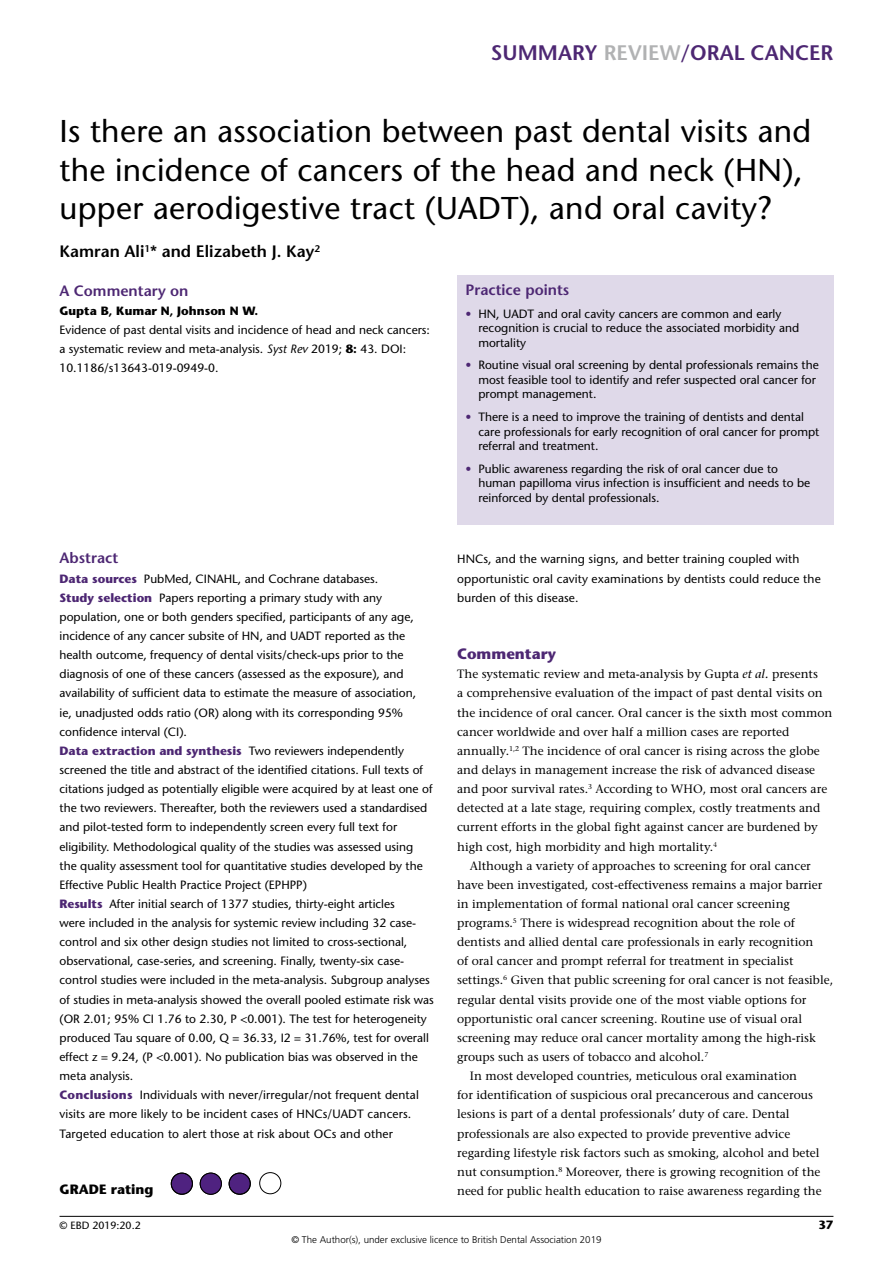
<style>
.page{position:relative;width:893px;height:1263px;background:#fff}
.page>*{position:absolute;margin:0;border:0;box-sizing:border-box;transform-origin:0 0}
.Title_x{font:500 31.5px/38.2px "Stone Sans Std";letter-spacing:.01em;color:#000}
.NoXML_Eyebrows_Summa{font:600 21px "Stone Sans Std";color:#4d2773}
.NoXML_author{font:600 16.5px "Stone Sans Std";color:#000}
.Box_Heading_x{font:600 15px "Stone Sans Std";color:#4d2773}
.SectionHeading_1_Com{font:600 15px "Stone Sans Std";color:#4d2773}
.SectionHeading_1_Sid{font:700 15px "Stone Sans Std";color:#4d2773}
.Abstract_Heading_x{font:600 15px "Stone Sans Std";color:#4d2773}
.Image_Caption_x{font:700 13.5px "Stone Sans Std";color:#000}
.Abstract_x{font:500 12px/19.2px "Stone Sans Std";color:#000}
.Para_Commentary_Inde{font:500 12px/19.2px "Stone Serif Std";color:#000}
.Para_Commentary_Full{font:500 12px/19.2px "Stone Serif Std";color:#000}
.Para_Abstract_Detail{font:500 12px/19.2px "Stone Sans Std";color:#000}
.Para_Abstract_Detail-2{font:700 12px "Stone Sans Std";color:#000}
.NoXML_Footer{font:700 12px "Stone Sans Std";color:#000}
.NoXML_Footer-2{font:500 10.5px "Stone Sans Std";color:#000}
.t1{font:300 9.75px "Frutiger LT Std";color:#000}
.s1{color:#b1b2b3}
.s2{font-style:italic}
.s3{font-weight:700}
.s4{font-weight:700;color:#4d2773}
.s5{color:#4d2773}
</style>
<div class="page">
<hr style="left:60px;top:1216px;width:773px;height:1px;background:#000">
<div style="left:171px;top:1173px;width:21px;height:21px;background:#4f2280;border-radius:50%"></div>
<div style="left:171px;top:1173px;width:22px;height:21px;border:1px solid #000;border-radius:50%"></div>
<div style="left:200px;top:1173px;width:21px;height:21px;background:#4f2280;border-radius:50%"></div>
<div style="left:200px;top:1173px;width:22px;height:21px;border:1px solid #000;border-radius:50%"></div>
<svg style="left:229px;top:1172px;width:52px;height:22px"></svg>
<div style="left:457px;top:275px;width:376px;height:250px;background:#dfd9e9"></div>
<p class="NoXML_Eyebrows_Summa" style="left:491px;top:40px;width:344px">SUMMARY <span class="s1">REVIEW</span>/ORAL CANCER</p>
<p class="Title_x" style="left:60px;top:112px;width:753px">Is there an association between past dental visits and the incidence of cancers of the head and neck (HN), upper aerodigestive tract (UADT), and oral cavity?</p>
<p class="NoXML_author" style="left:60px;top:242px;width:262px">Kamran Ali<sup>1</sup>* and Elizabeth J. Kay<sup>2</sup></p>
<p class="SectionHeading_1_Com" style="left:60px;top:281px;width:130px">A Commentary on</p>
<p class="Para_Abstract_Detail-2" style="left:60px;top:303px;width:200px">Gupta B, Kumar N, Johnson N W.</p>
<p class="Para_Abstract_Detail" style="left:60px;top:320px;width:372px">Evidence of past dental visits and incidence of head and neck cancers: a systematic review and meta-analysis. <span class="s2">Syst Rev</span> 2019; <span class="s3">8:</span> 43. DOI:<br>10.1186/s13643-019-0949-0.</p>
<p class="Abstract_Heading_x" style="left:60px;top:549px;width:60px">Abstract</p>
<p class="Abstract_x" style="left:60px;top:569px;width:320px"><span class="s4">Data sources</span> PubMed, CINAHL, and Cochrane databases.</p>
<p class="Abstract_x" style="left:60px;top:588px;width:358px"><span class="s4">Study selection</span> Papers reporting a primary study with any population, one or both genders specified, participants of any age, incidence of any cancer subsite of HN, and UADT reported as the health outcome, frequency of dental visits/check-ups prior to the diagnosis of one of these cancers (assessed as the exposure), and availability of sufficient data to estimate the measure of association, ie, unadjusted odds ratio (OR) along with its corresponding 95% confidence interval (CI).</p>
<p class="Abstract_x" style="left:60px;top:741px;width:375px"><span class="s4">Data extraction and synthesis</span> Two reviewers independently screened the title and abstract of the identified citations. Full texts of citations judged as potentially eligible were acquired by at least one of the two reviewers. Thereafter, both the reviewers used a standardised and pilot-tested form to independently screen every full text for eligibility. Methodological quality of the studies was assessed using the quality assessment tool for quantitative studies developed by the Effective Public Health Practice Project (EPHPP)</p>
<p class="Abstract_x" style="left:60px;top:894px;width:376px"><span class="s4">Results</span> After initial search of 1377 studies, thirty-eight articles<br>were included in the analysis for systemic review including 32 case&shy;control and six other design studies not limited to cross-sectional, observational, case-series, and screening. Finally, twenty-six case&shy;control studies were included in the meta-analysis. Subgroup analyses of studies in meta-analysis showed the overall pooled estimate risk was (OR 2.01; 95% CI 1.76 to 2.30, P &lt;0.001). The test for heterogeneity produced Tau square of 0.00, Q = 36.33, I2 = 31.76%, test for overall effect z = 9.24, (P &lt;0.001). No publication bias was observed in the meta analysis.</p>
<p class="Abstract_x" style="left:60px;top:1085px;width:361px"><span class="s4">Conclusions</span> Individuals with never/irregular/not frequent dental visits are more likely to be incident cases of HNCs/UADT cancers.<br>Targeted education to alert those at risk about OCs and other</p>
<p class="Image_Caption_x" style="left:60px;top:1181px;width:95px">GRADE rating</p>
<p class="Box_Heading_x" style="left:466px;top:281px;width:105px">Practice points</p>
<p class="Abstract_x" style="left:478px;top:306px;width:322px;line-height:14.4px;text-indent:-13px"><span class="s5">•</span> HN, UADT and oral cavity cancers are common and early recognition is crucial to reduce the associated morbidity and mortality</p>
<p class="Abstract_x" style="left:478px;top:358px;width:342px;line-height:14.4px;text-indent:-13px"><span class="s5">•</span> Routine visual oral screening by dental professionals remains the most feasible tool to identify and refer suspected oral cancer for prompt management.</p>
<p class="Abstract_x" style="left:478px;top:410px;width:342px;line-height:14.4px;text-indent:-13px"><span class="s5">•</span> There is a need to improve the training of dentists and dental care professionals for early recognition of oral cancer for prompt referral and treatment.</p>
<p class="Abstract_x" style="left:478px;top:462px;width:333px;line-height:14.4px;text-indent:-13px"><span class="s5">•</span> Public awareness regarding the risk of oral cancer due to human papilloma virus infection is insufficient and needs to be reinforced by dental professionals.</p>
<p class="Abstract_x" style="left:457px;top:550px;width:365px">HNCs, and the warning signs, and better training coupled with opportunistic oral cavity examinations by dentists could reduce the burden of this disease.</p>
<p class="SectionHeading_1_Sid" style="left:457px;top:645px;width:101px">Commentary</p>
<p class="Para_Commentary_Full" style="left:457px;top:664px;width:377px">The systematic review and meta-analysis by Gupta <span class="s2">et al.</span> presents<br>a comprehensive evaluation of the impact of past dental visits on the incidence of oral cancer. Oral cancer is the sixth most common cancer worldwide and over half a million cases are reported annually.<sup>1,2</sup> The incidence of oral cancer is rising across the globe and delays in management increase the risk of advanced disease and poor survival rates.<sup>3</sup> According to WHO, most oral cancers are detected at a late stage, requiring complex, costly treatments and current efforts in the global fight against cancer are burdened by high cost, high morbidity and high mortality.<sup>4</sup></p>
<p class="Para_Commentary_Inde" style="left:457px;top:856px;width:377px;text-indent:13px">Although a variety of approaches to screening for oral cancer have been investigated, cost-effectiveness remains a major barrier in implementation of formal national oral cancer screening programs.<sup>5</sup> There is widespread recognition about the role of dentists and allied dental care professionals in early recognition<br>of oral cancer and prompt referral for treatment in specialist settings.<sup>6</sup> Given that public screening for oral cancer is not feasible, regular dental visits provide one of the most viable options for opportunistic oral cancer screening. Routine use of visual oral screening may reduce oral cancer mortality among the high-risk groups such as users of tobacco and alcohol.<sup>7</sup></p>
<p class="Para_Commentary_Inde" style="left:457px;top:1066px;width:366px;text-indent:13px">In most developed countries, meticulous oral examination<br>for identification of suspicious oral precancerous and cancerous lesions is part of a dental professionals’ duty of care. Dental professionals are also expected to provide preventive advice regarding lifestyle risk factors such as smoking, alcohol and betel nut consumption.<sup>8</sup> Moreover, there is growing recognition of the need for public health education to raise awareness regarding the</p>
<p class="NoXML_Footer-2" style="left:60px;top:1219px;width:83px">© EBD 2019:20.2</p>
<p class="NoXML_Footer" style="left:818px;top:1218px;width:17px">37</p>
<p class="t1" style="left:291px;top:1234px;width:312px">© The Author(s), under exclusive licence to British Dental Association 2019</p>
</div>
